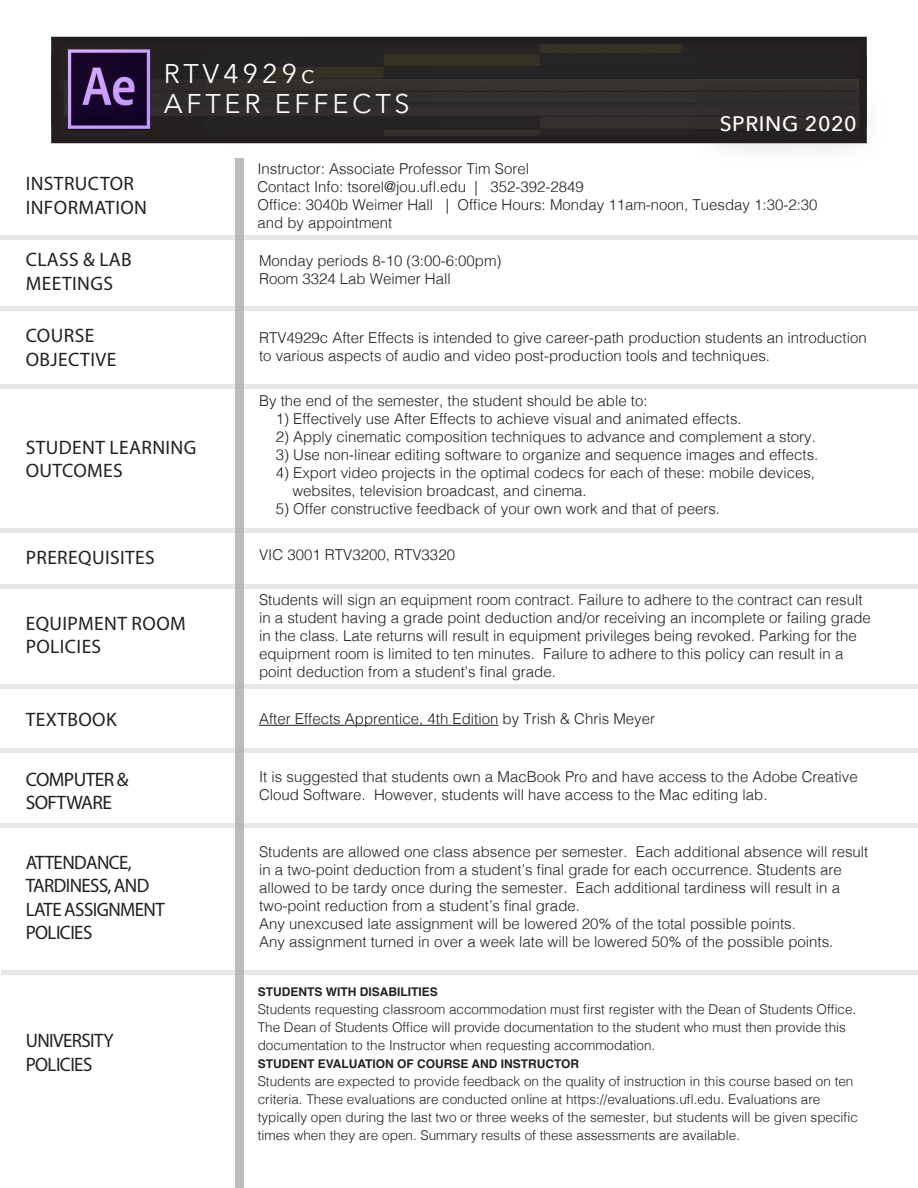
<style>
.page{position:relative;width:918px;height:1188px;background:#fff}
.page>*{position:absolute;margin:0;border:0;box-sizing:border-box;transform-origin:0 0}
.t1{font:27px "Avenir Next";letter-spacing:.14em;color:#fff}
.t2{font:500 21px "Avenir Next";letter-spacing:.03em;color:#fff}
.t3{font:19.5px "Myriad Pro";letter-spacing:.02em;color:#231f20}
.t4{font:19.5px "Myriad Pro";letter-spacing:-.03em;color:#231f20}
.t5{font:300 15px/18px "Helvetica";color:#231f20}
.t6{font:300 13.5px/18px "Helvetica";color:#231f20}
.t7{font:700 12px "Helvetica";color:#231f20}
</style>
<div class="page">
<div style="left:51px;top:37px;width:816px;height:106px;border:8px solid #231f20"></div>
<div style="left:235px;top:158px;width:9px;height:1030px;background:#bdbcbc"></div>
<div style="left:0;top:235px;width:918px;height:5px;background:#e6e7e8"></div>
<hr style="left:0;top:306px;width:918px;height:4px;background:#e6e7e8">
<hr style="left:0;top:748px;width:918px;height:4px;background:#e6e7e8">
<hr style="left:0;top:385px;width:918px;height:4px;background:#e6e7e8">
<div style="left:2px;top:970px;width:916px;height:5px;background:#e6e7e8"></div>
<div style="left:0;top:584px;width:918px;height:5px;background:#e6e7e8"></div>
<div style="left:0;top:528px;width:918px;height:5px;background:#e6e7e8"></div>
<div style="left:0;top:823px;width:918px;height:5px;background:#e6e7e8"></div>
<hr style="left:259px;top:725px;width:239px;height:1px;background:#231f20">
<hr style="left:0;top:684px;width:918px;height:4px;background:#e6e7e8">
<div style="left:52px;top:40px;width:814px;height:100px;background:linear-gradient(to bottom,#2a2724,#312c2d);border-radius:18px"></div>
<div style="left:51px;top:40px;width:816px;height:100px;border:2px solid #231f20;border-radius:18px"></div>
<img style="left:66px;top:48px;width:65px;height:87px">
<div style="left:131px;top:29px;width:311px;height:120px;background:#231f20;opacity:.59"></div>
<div style="left:687px;top:80px;width:203px;height:87px;background:#231f20;opacity:.59"></div>
<p class="t3" style="left:26px;top:172px;width:110px">INSTRUCTOR</p>
<p class="t3" style="left:26px;top:195px;width:123px">INFORMATION</p>
<p class="t3" style="left:26px;top:248px;width:108px">CLASS &amp; LAB</p>
<p class="t3" style="left:26px;top:271px;width:89px">MEETINGS</p>
<p class="t3" style="left:26px;top:324px;width:70px">COURSE</p>
<p class="t3" style="left:26px;top:347px;width:92px">OBJECTIVE</p>
<p class="t1" style="left:164px;top:51px;width:152px">RTV4929c</p>
<p class="t1" style="left:164px;top:81px;width:247px">AFTER EFFECTS</p>
<p class="t2" style="left:720px;top:106px;width:139px">SPRING 2020</p>
<p class="t5" style="left:257px;top:159px;width:273px">Instructor: Associate Professor Tim Sorel</p>
<p class="t5" style="left:257px;top:177px;width:328px">Contact Info: tsorel@jou.ufl.edu | 352-392-2849</p>
<p class="t5" style="left:257px;top:195px;width:562px">Office: 3040b Weimer Hall | Office Hours: Monday 11am-noon, Tuesday 1:30-2:30</p>
<p class="t5" style="left:257px;top:213px;width:137px">and by appointment</p>
<p class="t5" style="left:259px;top:251px;width:244px">Monday periods 8-10 (3:00-6:00pm)</p>
<p class="t5" style="left:259px;top:269px;width:193px">Room 3324 Lab Weimer Hall</p>
<p class="t5" style="left:259px;top:327px;width:609px">RTV4929c After Effects is intended to give career-path production students an introduction to various aspects of audio and video post-production tools and techniques.</p>
<p class="t3" style="left:26px;top:435px;width:172px">STUDENT LEARNING</p>
<p class="t3" style="left:26px;top:458px;width:99px">OUTCOMES</p>
<p class="t5" style="left:259px;top:391px;width:390px">By the end of the semester, the student should be able to:</p>
<p class="t5" style="left:276px;top:409px;width:468px">1) Effectively use After Effects to achieve visual and animated effects.</p>
<p class="t5" style="left:276px;top:427px;width:542px">2) Apply cinematic composition techniques to advance and complement a story.</p>
<p class="t5" style="left:276px;top:445px;width:544px">3) Use non-linear editing software to organize and sequence images and effects.</p>
<p class="t5" style="left:276px;top:463px;width:541px">4) Export video projects in the optimal codecs for each of these: mobile devices,</p>
<p class="t5" style="left:292px;top:481px;width:296px">websites, television broadcast, and cinema.</p>
<p class="t5" style="left:276px;top:499px;width:446px">5) Offer constructive feedback of your own work and that of peers.</p>
<p class="t3" style="left:26px;top:546px;width:131px">PREREQUISITES</p>
<p class="t5" style="left:259px;top:544px;width:197px">VIC 3001 RTV3200, RTV3320</p>
<p class="t3" style="left:26px;top:611px;width:162px">EQUIPMENT ROOM</p>
<p class="t3" style="left:26px;top:635px;width:77px">POLICIES</p>
<p class="t3" style="left:26px;top:708px;width:93px">TEXTBOOK</p>
<p class="t4" style="left:26px;top:767px;width:104px">COMPUTER &amp;</p>
<p class="t4" style="left:26px;top:791px;width:88px">SOFTWARE</p>
<p class="t4" style="left:26px;top:851px;width:107px">ATTENDANCE,</p>
<p class="t4" style="left:26px;top:874px;width:125px">TARDINESS, AND</p>
<p class="t4" style="left:26px;top:897px;width:141px">LATE ASSIGNMENT</p>
<p class="t4" style="left:26px;top:921px;width:68px">POLICIES</p>
<p class="t4" style="left:26px;top:1029px;width:90px">UNIVERSITY</p>
<p class="t4" style="left:26px;top:1052px;width:68px">POLICIES</p>
<p class="t5" style="left:259px;top:589px;width:613px">Students will sign an equipment room contract. Failure to adhere to the contract can result in a student having a grade point deduction and/or receiving an incomplete or failing grade in the class. Late returns will result in equipment privileges being revoked. Parking for the equipment room is limited to ten minutes. Failure to adhere to this policy can result in a point deduction from a student’s final grade.</p>
<p class="t5" style="left:259px;top:709px;width:397px">After Effects Apprentice, 4th Edition by Trish &amp; Chris Meyer</p>
<p class="t5" style="left:259px;top:767px;width:600px">It is suggested that students own a MacBook Pro and have access to the Adobe Creative<br>Cloud Software. However, students will have access to the Mac editing lab.</p>
<p class="t5" style="left:259px;top:841px;width:611px">Students are allowed one class absence per semester. Each additional absence will result in a two-point deduction from a student’s final grade for each occurrence. Students are allowed to be tardy once during the semester. Each additional tardiness will result in a</p>
<p class="t5" style="left:259px;top:895px;width:322px">two-point reduction from a student’s final grade.</p>
<p class="t5" style="left:259px;top:913px;width:538px">Any unexcused late assignment will be lowered 20% of the total possible points.</p>
<p class="t5" style="left:259px;top:931px;width:576px">Any assignment turned in over a week late will be lowered 50% of the possible points.</p>
<p class="t7" style="left:258px;top:982px;width:182px">STUDENTS WITH DISABILITIES</p>
<p class="t6" style="left:258px;top:999px;width:600px">Students requesting classroom accommodation must first register with the Dean of Students Office.<br>The Dean of Students Office will provide documentation to the student who must then provide this documentation to the Instructor when requesting accommodation.</p>
<p class="t7" style="left:258px;top:1054px;width:323px">STUDENT EVALUATION OF COURSE AND INSTRUCTOR</p>
<p class="t6" style="left:258px;top:1071px;width:597px">Students are expected to provide feedback on the quality of instruction in this course based on ten criteria. These evaluations are conducted online at https://evaluations.ufl.edu. Evaluations are</p>
<p class="t6" style="left:258px;top:1107px;width:602px">typically open during the last two or three weeks of the semester, but students will be given specific times when they are open. Summary results of these assessments are available.</p>
</div>
